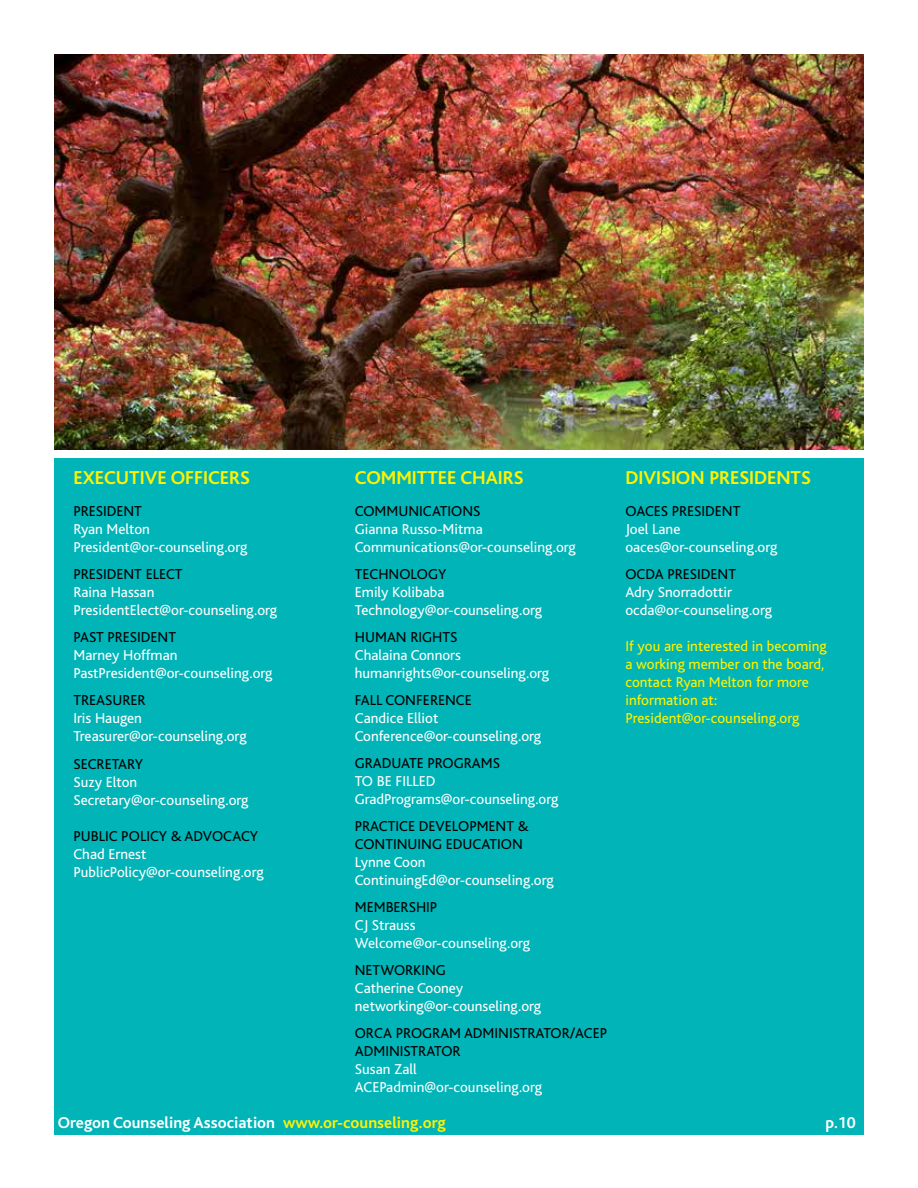
<style>
.page{position:relative;width:918px;height:1188px;background:#fff}
.page>*{position:absolute;margin:0;border:0;box-sizing:border-box;transform-origin:0 0}
.t1{font:700 19.5px "Bliss";color:#fff200}
.t2{font:700 16.5px "Bliss";color:#fff}
.t3{font:15px/18px "Bliss";color:#fff}
.t4{font:15px/18px "Bliss";color:#000}
.t5{font:15px/18px "Bliss";color:#fff200}
.s1{color:#fff200}
</style>
<div class="page">
<div style="left:54px;top:458px;width:810px;height:652px;background:#00b4b8"></div>
<img style="left:54px;top:54px;width:810px;height:395px">
<div style="left:54px;top:1110px;width:810px;height:25px;background:#00b4b8"></div>
<h1 class="t1" style="left:73px;top:468px;width:178px">EXECUTIVE OFFICERS</h1>
<p class="t4" style="left:73px;top:502px;width:70px">PRESIDENT</p>
<p class="t3" style="left:73px;top:520px;width:175px">Ryan Melton<br>President@or-counseling.org</p>
<p class="t4" style="left:73px;top:565px;width:111px">PRESIDENT ELECT</p>
<p class="t3" style="left:73px;top:583px;width:205px">Raina Hassan<br>PresidentElect@or-counseling.org</p>
<p class="t4" style="left:73px;top:628px;width:104px">PAST PRESIDENT</p>
<p class="t3" style="left:73px;top:646px;width:201px">Marney Hoffman<br>PastPresident@or-counseling.org</p>
<p class="t4" style="left:73px;top:691px;width:74px">TREASURER</p>
<p class="t3" style="left:73px;top:709px;width:175px">Iris Haugen<br>Treasurer@or-counseling.org</p>
<p class="t4" style="left:73px;top:756px;width:71px">SECRETARY</p>
<p class="t3" style="left:73px;top:774px;width:177px">Suzy Elton<br>Secretary@or-counseling.org</p>
<p class="t4" style="left:73px;top:828px;width:186px">PUBLIC POLICY &amp; ADVOCACY</p>
<p class="t3" style="left:73px;top:846px;width:192px">Chad Ernest<br>PublicPolicy@or-counseling.org</p>
<h1 class="t1" style="left:355px;top:468px;width:170px">COMMITTEE CHAIRS</h1>
<p class="t4" style="left:355px;top:502px;width:127px">COMMUNICATIONS</p>
<p class="t3" style="left:355px;top:520px;width:222px">Gianna Russo-Mitma<br>Communications@or-counseling.org</p>
<p class="t4" style="left:355px;top:565px;width:93px">TECHNOLOGY</p>
<p class="t3" style="left:355px;top:583px;width:189px">Emily Kolibaba<br>Technology@or-counseling.org</p>
<p class="t4" style="left:355px;top:628px;width:104px">HUMAN RIGHTS</p>
<p class="t3" style="left:355px;top:646px;width:196px">Chalaina Connors humanrights@or-counseling.org</p>
<p class="t4" style="left:355px;top:691px;width:118px">FALL CONFERENCE</p>
<p class="t3" style="left:355px;top:709px;width:188px">Candice Elliot<br>Conference@or-counseling.org</p>
<p class="t4" style="left:355px;top:754px;width:147px">GRADUATE PROGRAMS</p>
<p class="t3" style="left:355px;top:772px;width:205px">TO BE FILLED<br>GradPrograms@or-counseling.org</p>
<p class="t4" style="left:355px;top:817px;width:175px">PRACTICE DEVELOPMENT &amp;<br>CONTINUING EDUCATION</p>
<p class="t3" style="left:355px;top:853px;width:200px">Lynne Coon<br>ContinuingEd@or-counseling.org</p>
<p class="t4" style="left:355px;top:898px;width:84px">MEMBERSHIP</p>
<p class="t3" style="left:355px;top:916px;width:177px">CJ Strauss<br>Welcome@or-counseling.org</p>
<p class="t4" style="left:355px;top:961px;width:93px">NETWORKING</p>
<p class="t3" style="left:355px;top:979px;width:188px">Catherine Cooney networking@or-counseling.org</p>
<p class="t4" style="left:355px;top:1024px;width:254px">ORCA PROGRAM ADMINISTRATOR/ACEP<br>ADMINISTRATOR</p>
<p class="t3" style="left:355px;top:1060px;width:189px">Susan Zall<br>ACEPadmin@or-counseling.org</p>
<h1 class="t1" style="left:625px;top:468px;width:187px">DIVISION PRESIDENTS</h1>
<p class="t4" style="left:625px;top:502px;width:117px">OACES PRESIDENT</p>
<p class="t3" style="left:625px;top:520px;width:153px">Joel Lane oaces@or-counseling.org</p>
<p class="t4" style="left:625px;top:565px;width:112px">OCDA PRESIDENT</p>
<p class="t3" style="left:625px;top:583px;width:148px">Adry Snorradottir ocda@or-counseling.org</p>
<p class="t5" style="left:625px;top:637px;width:203px">If you are interested in becoming a working member on the board, contact Ryan Melton for more information at:<br>President@or-counseling.org</p>
<p class="t2" style="left:58px;top:1114px;width:390px">Oregon Counseling Association <span class="s1">www.or-counseling.org</span></p>
<p class="t2" style="left:826px;top:1114px;width:32px">p.10</p>
</div>
